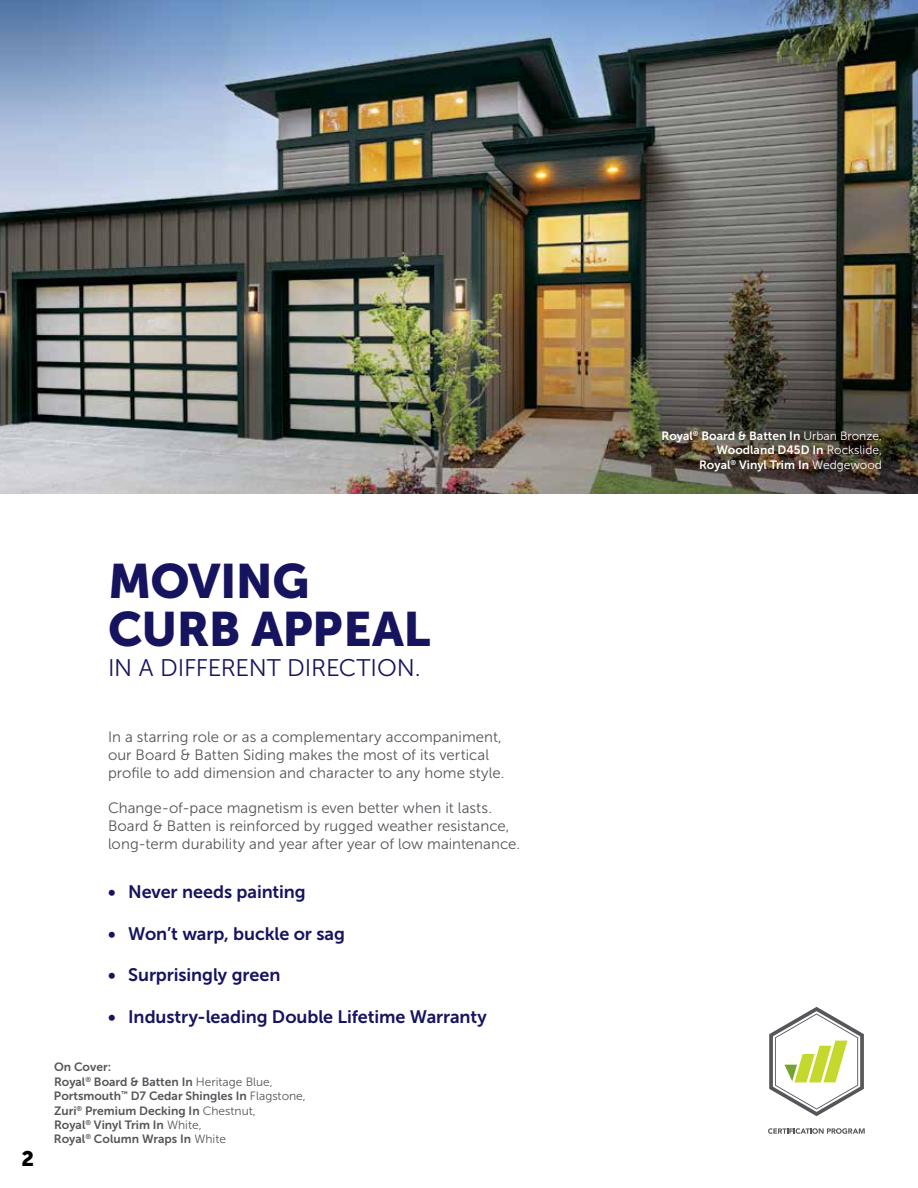
<style>
.page{position:relative;width:918px;height:1188px;background:#fff}
.page>*{position:absolute;margin:0;border:0;box-sizing:border-box;transform-origin:0 0}
.t1{font:48px/48px "Museo Sans 900";letter-spacing:-.01em;color:#16135f}
.t2{font:24px "Museo Sans 300";letter-spacing:-.01em;color:#16135f}
.t3{font:21px "Museo Sans 900";color:#000}
.t4{font:18px "Museo Sans 700";letter-spacing:-.005em;color:#16135f}
.t5{font:15px/18px "Museo Sans 300";letter-spacing:.005em;color:#54565a}
.t6{font:12px/14.4px "Museo Sans 700";color:#54565a}
.t7{font:12px/14.4px "Museo Sans 700";color:#fff;text-align:right}
.s1{font-family:"Museo Sans 300"}
</style>
<div class="page">
<img style="left:0;top:0;width:918px;height:494px">
<svg style="left:769px;top:1007px;width:95px;height:109px"></svg>
<svg style="left:768px;top:1128px;width:97px;height:6px"></svg>
<h1 class="t1" style="left:108px;top:557px;width:324px">MOVING<br>CURB APPEAL</h1>
<h2 class="t2" style="left:108px;top:654px;width:314px">IN A DIFFERENT DIRECTION.</h2>
<h3 class="t3" style="left:22px;top:1147px;width:14px">2</h3>
<p class="t5" style="left:108px;top:728px;width:398px">In a starring role or as a complementary accompaniment, our Board &amp; Batten Siding makes the most of its vertical profile to add dimension and character to any home style.</p>
<p class="t5" style="left:108px;top:799px;width:414px">Change-of-pace magnetism is even better when it lasts.<br>Board &amp; Batten is reinforced by rugged weather resistance, long-term durability and year after year of low maintenance.</p>
<p class="t4" style="left:108px;top:881px;width:199px">• Never needs painting</p>
<p class="t4" style="left:108px;top:923px;width:239px">• Won’t warp, buckle or sag</p>
<p class="t4" style="left:108px;top:965px;width:174px">• Surprisingly green</p>
<p class="t4" style="left:108px;top:1007px;width:380px">• Industry-leading Double Lifetime Warranty</p>
<p class="t6" style="left:54px;top:1060px;width:253px">On Cover:<br>Royal<sup>®</sup> Board &amp; Batten In <span class="s1">Heritage Blue,<br></span>Portsmouth<sup>™</sup> D7 Cedar Shingles In <span class="s1">Flagstone,<br></span>Zuri<sup>®</sup> Premium Decking In <span class="s1">Chestnut,<br></span>Royal<sup>®</sup> Vinyl Trim In <span class="s1">White,<br></span>Royal<sup>®</sup> Column Wraps In <span class="s1">White</span></p>
<p class="t7" style="left:662px;top:428px;width:222px">Royal<sup>®</sup> Board &amp; Batten In <span class="s1">Urban Bronze,<br></span>Woodland D45D In <span class="s1">Rockslide,<br></span>Royal<sup>®</sup> Vinyl Trim In <span class="s1">Wedgewood</span></p>
</div>
